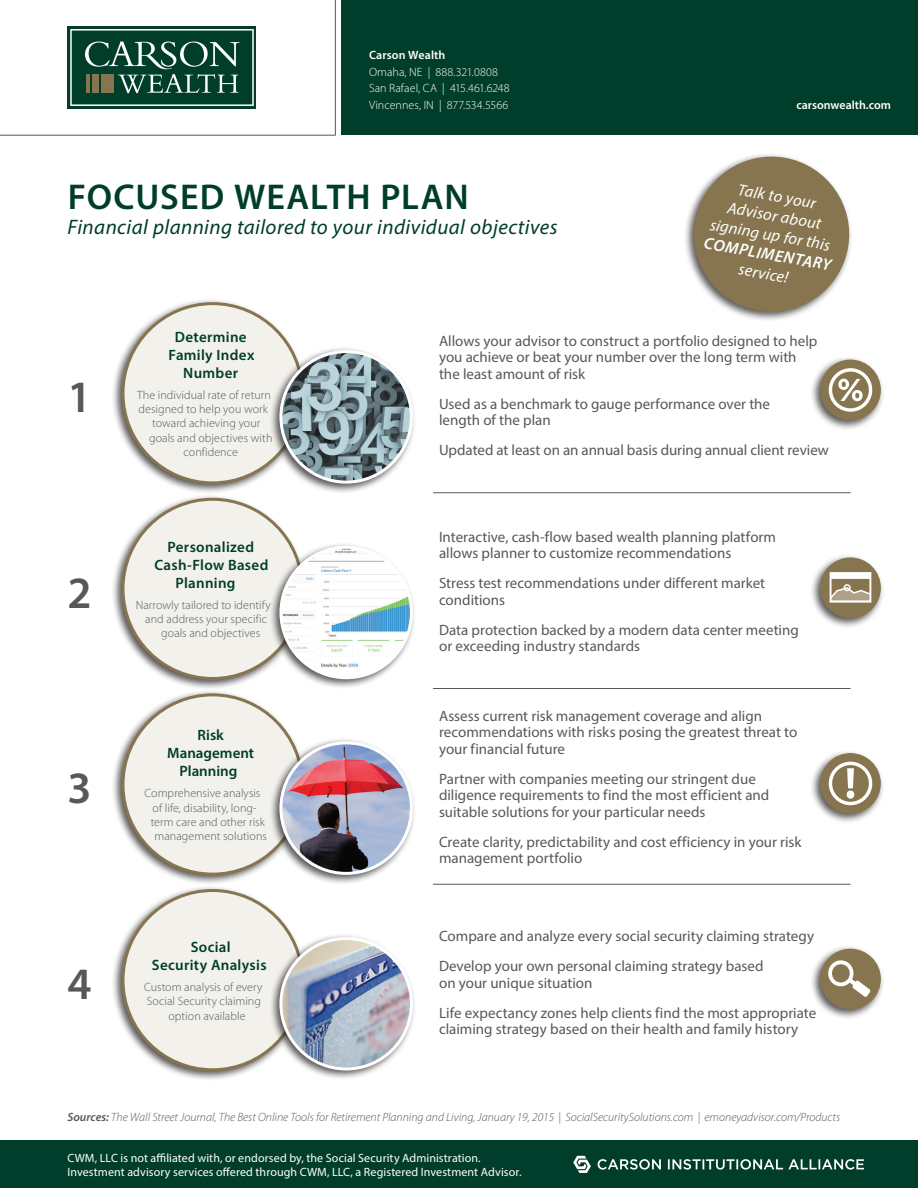
<style>
.page{position:relative;width:918px;height:1188px;background:#fff}
.page>*{position:absolute;margin:0;border:0;box-sizing:border-box;transform-origin:0 0}
.t1{font:600 45px "Myriad Pro";color:#57585a}
.t2{font:600 36px "Myriad Pro";letter-spacing:.025em;color:#003d2a}
.t3{font:italic 21px "Myriad Pro";letter-spacing:.02em;color:#003d2a}
.Area{font:italic 16.5px/19.5px "Myriad Pro";color:#fff;text-align:center}
.Benefits{font:15px/16.5px "Myriad Pro";color:#57585a}
.Area-2{font:600 15px/18px "Myriad Pro";letter-spacing:.02em;color:#003d2a;text-align:center}
.Area-3{font:600 15px/18px "Myriad Pro";color:#003d2a;text-align:center}
.Description{font:300 12px "Myriad Pro";letter-spacing:.005em;color:#57585a}
.t4{font:12px/14.4px "Myriad Pro";letter-spacing:.01em;color:#fff}
.t5{font:italic 300 12px "Myriad Pro";color:#57585a}
.t6{font:300 12px/16.5px "Myriad Pro";letter-spacing:.005em;color:#fff}
.t7{font:600 12px "Myriad Pro";color:#fff}
.s1{font-weight:600}
</style>
<div class="page">
<hr style="left:335px;top:0;width:1px;height:135px;background:#57585a">
<hr style="left:0;top:135px;width:335px;height:1px;background:#57585a">
<div style="left:341px;top:0;width:577px;height:135px;background:#003d2a"></div>
<div style="left:0;top:1141px;width:918px;height:47px;background:#003d2a"></div>
<svg style="left:573px;top:1156px;width:291px;height:17px"></svg>
<div style="left:68px;top:26px;width:188px;height:83px;background:#003d2a"></div>
<svg style="left:70px;top:29px;width:184px;height:77px"></svg>
<hr style="left:433px;top:492px;width:417px;height:1px;background:#57585a">
<hr style="left:433px;top:688px;width:417px;height:1px;background:#57585a">
<hr style="left:433px;top:884px;width:417px;height:1px;background:#57585a">
<div style="left:111px;top:885px;width:196px;height:196px;background:#231f20;opacity:.75"></div>
<div style="left:123px;top:891px;width:179px;height:179px;background:#f2f1ec;border-radius:50%"></div>
<div style="left:683px;top:152px;width:170px;height:170px;background:#231f20;opacity:.75"></div>
<svg style="left:688px;top:152px;width:165px;height:166px"></svg>
<div style="left:111px;top:690px;width:196px;height:196px;background:#231f20;opacity:.75"></div>
<div style="left:123px;top:695px;width:179px;height:179px;background:#f2f1ec;border-radius:50%"></div>
<div style="left:111px;top:494px;width:196px;height:196px;background:#231f20;opacity:.75"></div>
<div style="left:123px;top:499px;width:179px;height:180px;background:#f2f1ec;border-radius:50%"></div>
<div style="left:111px;top:298px;width:196px;height:196px;background:#231f20;opacity:.75"></div>
<div style="left:123px;top:304px;width:179px;height:179px;background:#f2f1ec;border-radius:50%"></div>
<div style="left:269px;top:346px;width:148px;height:148px;background:#231f20;opacity:.75"></div>
<img style="left:281px;top:352px;width:130px;height:130px;border-radius:65px">
<div style="left:279px;top:350px;width:134px;height:134px;border:3px solid #fff;border-radius:50%"></div>
<div style="left:269px;top:738px;width:148px;height:147px;background:#231f20;opacity:.75"></div>
<img style="left:281px;top:743px;width:130px;height:130px;border-radius:65px">
<div style="left:279px;top:741px;width:134px;height:134px;border:3px solid #fff;border-radius:50%"></div>
<div style="left:269px;top:542px;width:148px;height:147px;background:#231f20;opacity:.75"></div>
<img style="left:281px;top:547px;width:130px;height:131px;border-radius:65px">
<div style="left:279px;top:546px;width:134px;height:133px;border:3px solid #fff;border-radius:50%"></div>
<div style="left:269px;top:933px;width:148px;height:148px;background:#231f20;opacity:.75"></div>
<img style="left:281px;top:939px;width:130px;height:130px;border-radius:65px">
<div style="left:279px;top:937px;width:134px;height:134px;border:3px solid #fff;border-radius:50%"></div>
<div style="left:810px;top:945px;width:74px;height:74px;background:#231f20;opacity:.75"></div>
<div style="left:820px;top:949px;width:61px;height:60px;background:#86754f;border-radius:50%"></div>
<div style="left:810px;top:749px;width:74px;height:75px;background:#231f20;opacity:.75"></div>
<div style="left:820px;top:753px;width:61px;height:61px;background:#86754f;border-radius:50%"></div>
<div style="left:810px;top:554px;width:74px;height:74px;background:#231f20;opacity:.75"></div>
<div style="left:820px;top:557px;width:61px;height:61px;background:#86754f;border-radius:50%"></div>
<div style="left:810px;top:356px;width:74px;height:74px;background:#231f20;opacity:.75"></div>
<div style="left:820px;top:360px;width:61px;height:60px;background:#86754f;border-radius:50%"></div>
<svg style="left:827px;top:959px;width:44px;height:38px"></svg>
<svg style="left:827px;top:762px;width:46px;height:43px"></svg>
<svg style="left:829px;top:572px;width:43px;height:31px"></svg>
<svg style="left:827px;top:368px;width:46px;height:44px"></svg>
<p class="t6" style="left:369px;top:47px;width:142px"><span class="s1">Carson Wealth<br></span>Omaha, NE | 888.321.0808<br>San Rafael, CA | 415.461.6248<br>Vincennes, IN | 877.534.5566</p>
<p class="t2" style="left:68px;top:174px;width:403px">FOCUSED WEALTH PLAN</p>
<p class="t3" style="left:68px;top:214px;width:492px">Financial planning tailored to your individual objectives</p>
<p class="t7" style="left:796px;top:97px;width:96px">carsonwealth.com</p>
<p class="Area" style="left:716px;top:175px;width:130px;rotate:10deg">Talk to your<br>Advisor about signing up for this<br><span class="s1">COMPLIMENTARY </span>service!</p>
<p class="t1" style="left:68px;top:368px;width:26px">1</p>
<p class="t1" style="left:68px;top:564px;width:26px">2</p>
<p class="t1" style="left:68px;top:760px;width:26px">3</p>
<p class="t1" style="left:68px;top:955px;width:26px">4</p>
<p class="Area-2" style="left:169px;top:327px;width:87px">Determine<br>Family Index<br>Number</p>
<p class="Description" style="left:137px;top:387px;width:135px">The individual rate of return</p>
<p class="Description" style="left:139px;top:402px;width:131px">designed to help you work</p>
<p class="Description" style="left:152px;top:416px;width:110px">toward achieving your</p>
<p class="Description" style="left:149px;top:431px;width:125px">goals and objectives with</p>
<p class="Description" style="left:184px;top:445px;width:56px">confidence</p>
<p class="Area-2" style="left:167px;top:537px;width:88px">Personalized</p>
<p class="Area-2" style="left:155px;top:555px;width:115px">Cash-Flow Based</p>
<p class="Area-2" style="left:175px;top:573px;width:62px">Planning</p>
<p class="Description" style="left:136px;top:597px;width:137px">Narrowly tailored to identify</p>
<p class="Description" style="left:145px;top:612px;width:123px">and address your specific</p>
<p class="Description" style="left:161px;top:626px;width:101px">goals and objectives</p>
<p class="Area-3" style="left:167px;top:726px;width:88px">Risk<br>Management<br>Planning</p>
<p class="Description" style="left:145px;top:786px;width:117px">Comprehensive analysis</p>
<p class="Description" style="left:153px;top:800px;width:106px">of life, disability, long-</p>
<p class="Description" style="left:151px;top:815px;width:116px">term care and other risk</p>
<p class="Description" style="left:155px;top:829px;width:114px">management solutions</p>
<p class="Area-2" style="left:152px;top:937px;width:116px">Social<br>Security Analysis</p>
<p class="Description" style="left:144px;top:980px;width:120px">Custom analysis of every</p>
<p class="Description" style="left:147px;top:994px;width:116px">Social Security claiming</p>
<p class="Description" style="left:168px;top:1009px;width:79px">option available</p>
<p class="Benefits" style="left:439px;top:332px;width:380px">Allows your advisor to construct a portfolio designed to help you achieve or beat your number over the long term with the least amount of risk</p>
<p class="Benefits" style="left:439px;top:395px;width:333px">Used as a benchmark to gauge performance over the length of the plan</p>
<p class="Benefits" style="left:439px;top:442px;width:391px">Updated at least on an annual basis during annual client review</p>
<p class="Benefits" style="left:439px;top:528px;width:339px">Interactive, cash-flow based wealth planning platform allows planner to customize recommendations</p>
<p class="Benefits" style="left:439px;top:574px;width:328px">Stress test recommendations under different market conditions</p>
<p class="Benefits" style="left:439px;top:621px;width:361px">Data protection backed by a modern data center meeting or exceeding industry standards</p>
<p class="Benefits" style="left:439px;top:707px;width:360px">Assess current risk management coverage and align recommendations with risks posing the greatest threat to your financial future</p>
<p class="Benefits" style="left:439px;top:770px;width:332px">Partner with companies meeting our stringent due diligence requirements to find the most efficient and suitable solutions for your particular needs</p>
<p class="Benefits" style="left:439px;top:833px;width:364px">Create clarity, predictability and cost efficiency in your risk management portfolio</p>
<p class="Benefits" style="left:439px;top:928px;width:377px">Compare and analyze every social security claiming strategy</p>
<p class="Benefits" style="left:439px;top:958px;width:326px">Develop your own personal claiming strategy based on your unique situation</p>
<p class="Benefits" style="left:439px;top:1004px;width:379px">Life expectancy zones help clients find the most appropriate claiming strategy based on their health and family history</p>
<p class="t5" style="left:68px;top:1109px;width:774px"><span class="s1">Sources:</span> The Wall Street Journal, The Best Online Tools for Retirement Planning and Living, January 19, 2015 | SocialSecuritySolutions.com | emoneyadvisor.com/Products</p>
<p class="t4" style="left:68px;top:1150px;width:455px">CWM, LLC is not affiliated with, or endorsed by, the Social Security Administration.<br>Investment advisory services offered through CWM, LLC, a Registered Investment Advisor.</p>
</div>
